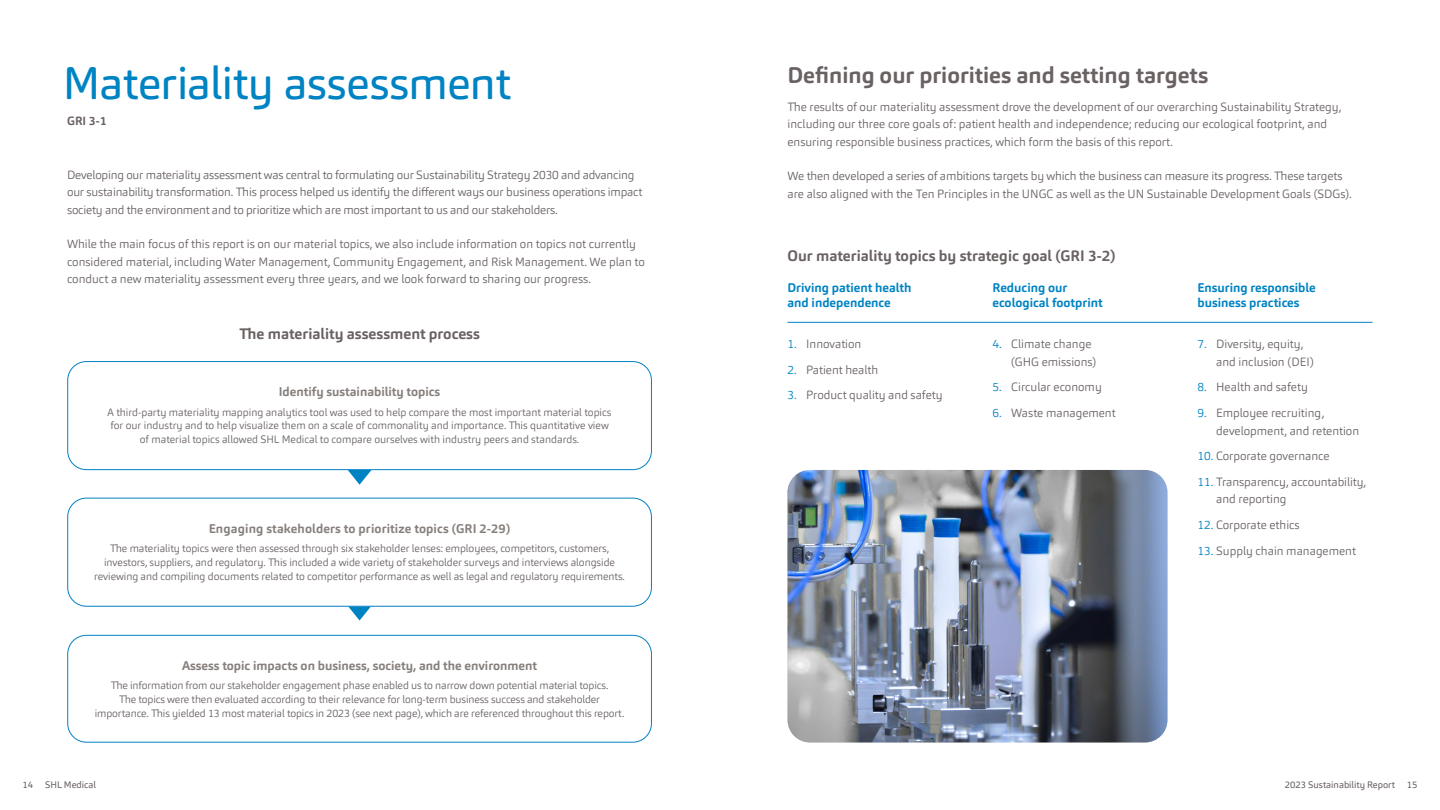
<style>
.page{position:relative;width:1440px;height:810px;background:#fff}
.page>*{position:absolute;margin:0;border:0;box-sizing:border-box;transform-origin:0 0}
.t1{font:45px "Carnas";letter-spacing:-.01em;color:#0083c3}
.t2{font:700 22.5px "Carnas";color:#6a6262}
.t3{font:700 15px "Carnas";color:#6a6262}
.t4{font:700 12.5px "Carnas";color:#867f7c}
.t5{font:700 12.5px/15px "Carnas";color:#0083c3}
.t6{font:300 11.88px/17.5px "Carnas";color:#6a6262}
.t7{font:700 11.88px "Carnas";color:#6a6262}
.t8{font:300 10.62px/13.8px "Carnas";letter-spacing:-.005em;color:#6a6262;text-align:center}
.t9{font:9.38px "Carnas";color:#6a6262}
.s1{color:#0083c3}
</style>
<div class="page">
<hr style="left:788px;top:322px;width:584px;height:1px;background:#0083c3">
<div style="left:67px;top:498px;width:585px;height:109px;border:1px solid #0083c3;border-radius:19px"></div>
<div style="left:67px;top:635px;width:585px;height:107px;border:1px solid #0083c3;border-radius:19px"></div>
<div style="left:67px;top:361px;width:585px;height:109px;border:1px solid #0083c3;border-radius:19px"></div>
<svg style="left:348px;top:470px;width:23px;height:15px"></svg>
<svg style="left:348px;top:607px;width:23px;height:14px"></svg>
<img style="left:788px;top:470px;width:380px;height:272px">
<h1 class="t1" style="left:63px;top:55px;width:449px">Materiality assessment</h1>
<p class="t7" style="left:67px;top:114px;width:41px">GRI 3-1</p>
<p class="t6" style="left:67px;top:166px;width:577px">Developing our materiality assessment was central to formulating our Sustainability Strategy 2030 and advancing our sustainability transformation. This process helped us identify the different ways our business operations impact society and the environment and to prioritize which are most important to us and our stakeholders.</p>
<p class="t6" style="left:67px;top:235px;width:579px">While the main focus of this report is on our material topics, we also include information on topics not currently considered material, including Water Management, Community Engagement, and Risk Management. We plan to conduct a new materiality assessment every three years, and we look forward to sharing our progress.</p>
<p class="t3" style="left:239px;top:324px;width:242px">The materiality assessment process</p>
<p class="t4" style="left:279px;top:384px;width:163px">Identify sustainability topics</p>
<p class="t8" style="left:108px;top:405px;width:505px">A third-party materiality mapping analytics tool was used to help compare the most important material topics for our industry and to help visualize them on a scale of commonality and importance. This quantitative view of material topics allowed SHL Medical to compare ourselves with industry peers and standards.</p>
<p class="t4" style="left:209px;top:520px;width:303px">Engaging stakeholders to prioritize topics (GRI 2-29)</p>
<p class="t8" style="left:94px;top:542px;width:532px">The materiality topics were then assessed through six stakeholder lenses: employees, competitors, customers, investors, suppliers, and regulatory. This included a wide variety of stakeholder surveys and interviews alongside reviewing and compiling documents related to competitor performance as well as legal and regulatory requirements.</p>
<p class="t4" style="left:182px;top:658px;width:356px">Assess topic impacts on business, society, and the environment</p>
<p class="t8" style="left:95px;top:679px;width:531px">The information from our stakeholder engagement phase enabled us to narrow down potential material topics.<br>The topics were then evaluated according to their relevance for long-term business success and stakeholder importance. This yielded 13 most material topics in 2023 (see next page), which are referenced throughout this report.</p>
<h2 class="t2" style="left:788px;top:61px;width:422px">Defining our priorities and setting targets</h2>
<p class="t6" style="left:788px;top:98px;width:555px">The results of our materiality assessment drove the development of our overarching Sustainability Strategy, including our three core goals of: patient health and independence; reducing our ecological footprint, and ensuring responsible business practices, which form the basis of this report.</p>
<p class="t6" style="left:788px;top:167px;width:566px">We then developed a series of ambitions targets by which the business can measure its progress. These targets are also aligned with the Ten Principles in the UNGC as well as the UN Sustainable Development Goals (SDGs).</p>
<p class="t3" style="left:788px;top:246px;width:330px">Our materiality topics by strategic goal (GRI 3-2)</p>
<p class="t5" style="left:788px;top:280px;width:126px">Driving patient health and independence</p>
<p class="t5" style="left:992px;top:280px;width:112px">Reducing our ecological footprint</p>
<p class="t5" style="left:1198px;top:280px;width:120px">Ensuring responsible business practices</p>
<p class="t6" style="left:788px;top:335px;width:75px"><span class="s1">1.</span> Innovation</p>
<p class="t6" style="left:788px;top:361px;width:92px"><span class="s1">2.</span> Patient health</p>
<p class="t6" style="left:788px;top:387px;width:157px"><span class="s1">3.</span> Product quality and safety</p>
<p class="t6" style="left:1011px;top:335px;width:87px;text-indent:-19px"><span class="s1">4.</span> Climate change (GHG emissions)</p>
<p class="t6" style="left:992px;top:378px;width:111px"><span class="s1">5.</span> Circular economy</p>
<p class="t6" style="left:992px;top:404px;width:125px"><span class="s1">6.</span> Waste management</p>
<p class="t6" style="left:1216px;top:335px;width:99px;text-indent:-19px"><span class="s1">7.</span> Diversity, equity, and inclusion (DEI)</p>
<p class="t6" style="left:1197px;top:378px;width:112px"><span class="s1">8.</span> Health and safety</p>
<p class="t6" style="left:1216px;top:404px;width:144px;text-indent:-19px"><span class="s1">9.</span> Employee recruiting, development, and retention</p>
<p class="t6" style="left:1197px;top:447px;width:134px"><span class="s1">10.</span> Corporate governance</p>
<p class="t6" style="left:1216px;top:473px;width:151px;text-indent:-19px"><span class="s1">11.</span> Transparency, accountability, and reporting</p>
<p class="t6" style="left:1197px;top:516px;width:104px"><span class="s1">12.</span> Corporate ethics</p>
<p class="t6" style="left:1197px;top:542px;width:160px"><span class="s1">13.</span> Supply chain management</p>
<p class="t9" style="left:22px;top:778px;width:12px">14</p>
<p class="t9" style="left:45px;top:778px;width:52px">SHL Medical</p>
<p class="t9" style="left:1285px;top:778px;width:112px">2023 Sustainability Report</p>
<p class="t9" style="left:1407px;top:778px;width:12px">15</p>
</div>
